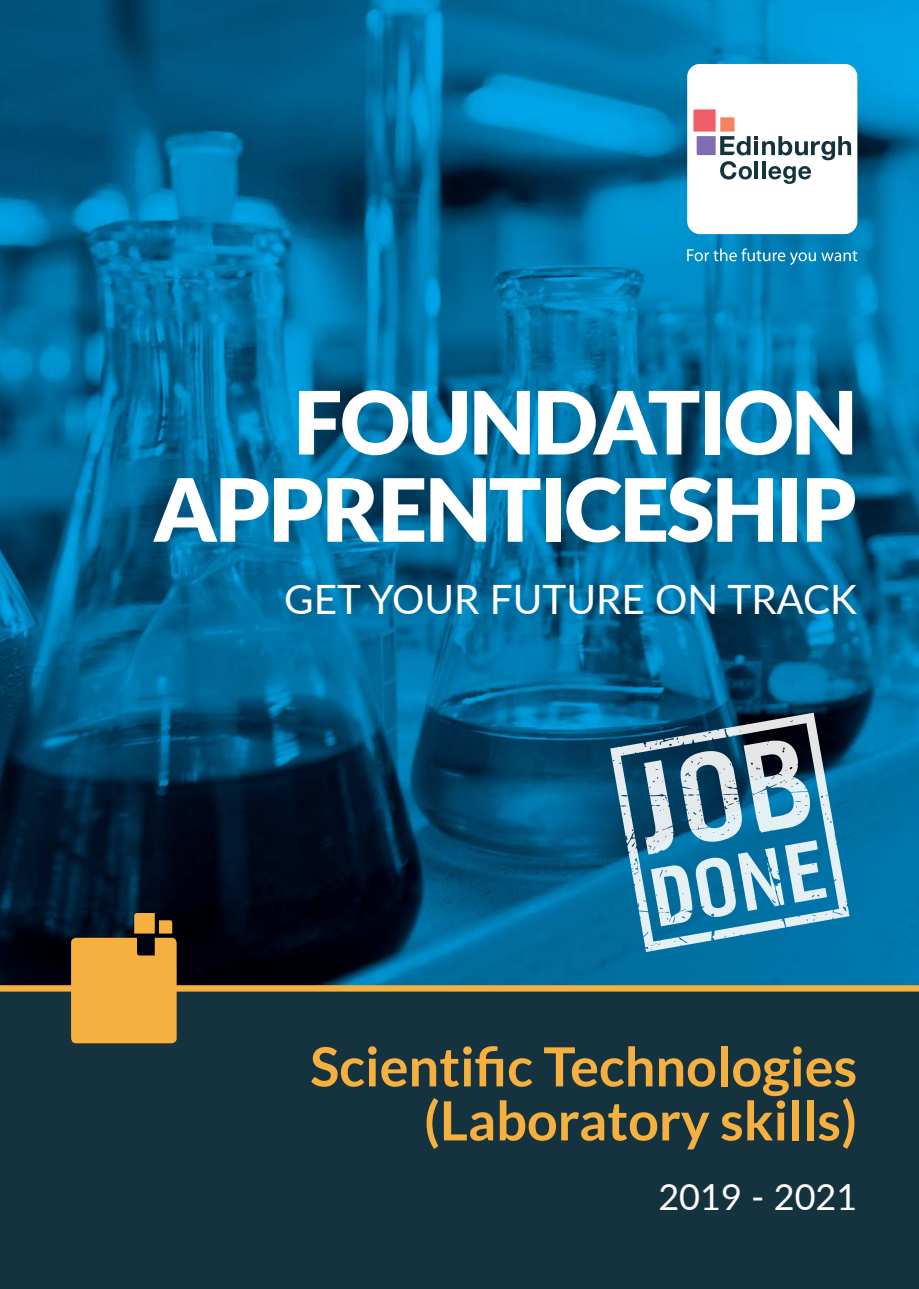
<style>
.page{position:relative;width:919px;height:1289px;background:#fff}
.page>*{position:absolute;margin:0;border:0;box-sizing:border-box;transform-origin:0 0}
.Cover_HEading{font:900 87.15px/87.2px "Lato";letter-spacing:-.025em;color:#fff;text-align:right}
.Cover_Title2{font:700 54px/54px "Lato";color:#f5b040;text-align:right}
.Cover_sub-heading{font:40.35px "Lato";color:#fff}
.Cover_Title2-2{font:36px "Lato";color:#fff}
</style>
<div class="page">
<img style="left:0;top:0;width:918px;height:985px">
<div style="left:0;top:989px;width:918px;height:290px;background:#15333f"></div>
<div style="left:0;top:985px;width:918px;height:6px;background:#f5b040"></div>
<svg style="left:71px;top:913px;width:106px;height:130px;background:#ca933a"></svg>
<svg style="left:610px;top:712px;width:239px;height:215px;background:#316c8a"></svg>
<svg style="left:627px;top:737px;width:200px;height:215px;background:#5c96b1"></svg>
<svg style="left:687px;top:248px;width:128px;height:17px;background:#3099c7"></svg>
<svg style="left:821px;top:250px;width:36px;height:11px"></svg>
<svg style="left:687px;top:64px;width:170px;height:170px"></svg>
<p class="Cover_HEading" style="left:153px;top:377px;width:705px">FOUNDATION<br>APPRENTICESHIP</p>
<p class="Cover_sub-heading" style="left:284px;top:571px;width:574px">GET YOUR FUTURE ON TRACK</p>
<p class="Cover_Title2" style="left:310px;top:1038px;width:548px">Scientific Technologies (Laboratory skills)</p>
<p class="Cover_Title2-2" style="left:658px;top:1170px;width:200px">2019 - 2021</p>
</div>
